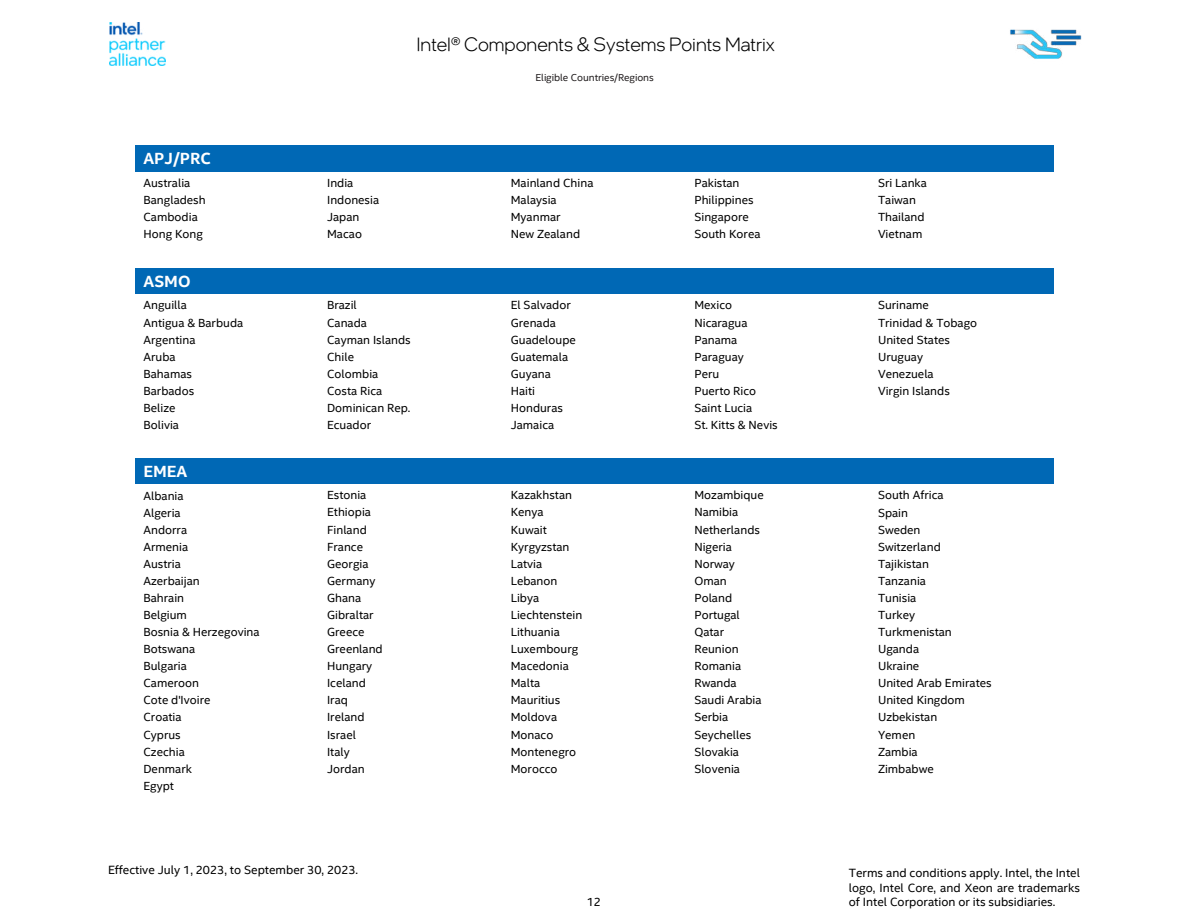
<style>
.page{position:relative;width:1188px;height:918px;background:#fff}
.page>*{position:absolute;margin:0;border:0;box-sizing:border-box;transform-origin:0 0}
.t1{font:300 19.5px "Intel One Display";color:#000}
.t2{font:700 16.2px "Intel Clear";color:#fff}
.t3{font:12px/14.4px "Intel Clear";color:#000;text-align:justify}
.t4{font:11.85px/17.1px "Intel Clear";color:#000}
.t5{font:10.05px "Intel Clear";letter-spacing:-.005em;color:#231f20}
.s1{font-style:inherit}
</style>
<div class="page">
<img style="left:110px;top:22px;width:56px;height:44px">
<img style="left:1010px;top:29px;width:72px;height:30px">
<div style="left:136px;top:268px;width:918px;height:26px;background:#0068b5"></div>
<div style="left:136px;top:458px;width:918px;height:26px;background:#0068b5"></div>
<div style="left:136px;top:146px;width:918px;height:25px;background:#0068b5"></div>
<h1 class="t1" style="left:416px;top:32px;width:360px">Intel® Components &amp; Systems Points Matrix</h1>
<p class="t5" style="left:536px;top:71px;width:120px">Eligible Countries/Regions</p>
<h2 class="t2" style="left:144px;top:152px;width:69px">APJ/PRC</h2>
<p class="t4" style="left:144px;top:174px;width:48px">Australia</p>
<p class="t4" style="left:327px;top:174px;width:28px">India</p>
<p class="t4" style="left:511px;top:174px;width:84px">Mainland China</p>
<p class="t4" style="left:694px;top:174px;width:47px">Pakistan</p>
<p class="t4" style="left:878px;top:174px;width:50px">Sri Lanka</p>
<p class="t4" style="left:144px;top:191px;width:64px">Bangladesh</p>
<p class="t4" style="left:327px;top:191px;width:54px">Indonesia</p>
<p class="t4" style="left:511px;top:191px;width:47px">Malaysia</p>
<p class="t4" style="left:694px;top:191px;width:61px">Philippines</p>
<p class="t4" style="left:878px;top:191px;width:40px">Taiwan</p>
<p class="t4" style="left:144px;top:208px;width:56px">Cambodia</p>
<p class="t4" style="left:327px;top:208px;width:34px">Japan</p>
<p class="t4" style="left:511px;top:208px;width:51px">Myanmar</p>
<p class="t4" style="left:694px;top:208px;width:56px">Singapore</p>
<p class="t4" style="left:878px;top:208px;width:48px">Thailand</p>
<p class="t4" style="left:144px;top:225px;width:61px">Hong Kong</p>
<p class="t4" style="left:327px;top:225px;width:36px">Macao</p>
<p class="t4" style="left:511px;top:225px;width:71px">New Zealand</p>
<p class="t4" style="left:694px;top:225px;width:68px">South Korea</p>
<p class="t4" style="left:878px;top:225px;width:46px">Vietnam</p>
<h2 class="t2" style="left:144px;top:275px;width:49px">ASMO</h2>
<p class="t4" style="left:144px;top:297px;width:101px">Anguilla<br>Antigua &amp; Barbuda<br>Argentina<br>Aruba<br>Bahamas<br>Barbados<br>Belize<br>Bolivia</p>
<h2 class="t2" style="left:144px;top:465px;width:45px">EMEA</h2>
<p class="t4" style="left:143px;top:487px;width:118px">Albania<br>Algeria<br>Andorra<br>Armenia<br>Austria<br>Azerbaijan<br>Bahrain<br>Belgium<br>Bosnia &amp; Herzegovina<br>Botswana<br>Bulgaria<br>Cameroon<br>Cote d'Ivoire<br>Croatia<br>Cyprus<br>Czechia<br>Denmark<br>Egypt</p>
<p class="t4" style="left:327px;top:297px;width:31px">Brazil</p>
<p class="t4" style="left:511px;top:297px;width:62px">El Salvador</p>
<p class="t4" style="left:694px;top:297px;width:39px">Mexico</p>
<p class="t4" style="left:327px;top:314px;width:41px">Canada</p>
<p class="t4" style="left:511px;top:314px;width:47px">Grenada</p>
<p class="t4" style="left:694px;top:314px;width:55px">Nicaragua</p>
<p class="t4" style="left:327px;top:331px;width:85px">Cayman Islands</p>
<p class="t4" style="left:511px;top:331px;width:67px">Guadeloupe</p>
<p class="t4" style="left:694px;top:331px;width:45px">Panama</p>
<p class="t4" style="left:327px;top:348px;width:28px">Chile</p>
<p class="t4" style="left:511px;top:348px;width:59px">Guatemala</p>
<p class="t4" style="left:694px;top:348px;width:51px">Paraguay</p>
<p class="t4" style="left:327px;top:365px;width:53px">Colombia</p>
<p class="t4" style="left:511px;top:365px;width:42px">Guyana</p>
<p class="t4" style="left:694px;top:365px;width:26px">Peru</p>
<p class="t4" style="left:327px;top:382px;width:57px">Costa Rica</p>
<p class="t4" style="left:511px;top:382px;width:26px">Haiti</p>
<p class="t4" style="left:694px;top:382px;width:63px">Puerto Rico</p>
<p class="t4" style="left:327px;top:399px;width:85px">Dominican Rep.</p>
<p class="t4" style="left:511px;top:399px;width:54px">Honduras</p>
<p class="t4" style="left:694px;top:399px;width:59px">Saint Lucia</p>
<p class="t4" style="left:327px;top:417px;width:45px">Ecuador</p>
<p class="t4" style="left:511px;top:417px;width:45px">Jamaica</p>
<p class="t4" style="left:694px;top:417px;width:85px">St. Kitts &amp; Nevis</p>
<p class="t4" style="left:327px;top:487px;width:41px">Estonia</p>
<p class="t4" style="left:511px;top:487px;width:63px">Kazakhstan</p>
<p class="t4" style="left:694px;top:487px;width:71px">Mozambique</p>
<p class="t4" style="left:327px;top:504px;width:45px">Ethiopia</p>
<p class="t4" style="left:511px;top:504px;width:34px">Kenya</p>
<p class="t4" style="left:694px;top:504px;width:45px">Namibia</p>
<p class="t4" style="left:327px;top:521px;width:41px">Finland</p>
<p class="t4" style="left:511px;top:521px;width:38px">Kuwait</p>
<p class="t4" style="left:694px;top:521px;width:67px">Netherlands</p>
<p class="t4" style="left:327px;top:538px;width:37px">France</p>
<p class="t4" style="left:511px;top:538px;width:60px">Kyrgyzstan</p>
<p class="t4" style="left:694px;top:538px;width:39px">Nigeria</p>
<p class="t4" style="left:327px;top:555px;width:43px">Georgia</p>
<p class="t4" style="left:511px;top:555px;width:33px">Latvia</p>
<p class="t4" style="left:694px;top:555px;width:42px">Norway</p>
<p class="t4" style="left:327px;top:572px;width:50px">Germany</p>
<p class="t4" style="left:511px;top:572px;width:48px">Lebanon</p>
<p class="t4" style="left:694px;top:572px;width:34px">Oman</p>
<p class="t4" style="left:327px;top:589px;width:36px">Ghana</p>
<p class="t4" style="left:511px;top:589px;width:30px">Libya</p>
<p class="t4" style="left:694px;top:589px;width:39px">Poland</p>
<p class="t4" style="left:327px;top:606px;width:48px">Gibraltar</p>
<p class="t4" style="left:511px;top:606px;width:73px">Liechtenstein</p>
<p class="t4" style="left:694px;top:606px;width:47px">Portugal</p>
<p class="t4" style="left:327px;top:624px;width:39px">Greece</p>
<p class="t4" style="left:511px;top:624px;width:51px">Lithuania</p>
<p class="t4" style="left:694px;top:624px;width:31px">Qatar</p>
<p class="t4" style="left:327px;top:641px;width:57px">Greenland</p>
<p class="t4" style="left:511px;top:641px;width:69px">Luxembourg</p>
<p class="t4" style="left:694px;top:641px;width:46px">Reunion</p>
<p class="t4" style="left:327px;top:658px;width:47px">Hungary</p>
<p class="t4" style="left:511px;top:658px;width:60px">Macedonia</p>
<p class="t4" style="left:694px;top:658px;width:48px">Romania</p>
<p class="t4" style="left:327px;top:675px;width:40px">Iceland</p>
<p class="t4" style="left:511px;top:675px;width:31px">Malta</p>
<p class="t4" style="left:694px;top:675px;width:44px">Rwanda</p>
<p class="t4" style="left:327px;top:692px;width:22px">Iraq</p>
<p class="t4" style="left:511px;top:692px;width:51px">Mauritius</p>
<p class="t4" style="left:694px;top:692px;width:69px">Saudi Arabia</p>
<p class="t4" style="left:327px;top:709px;width:39px">Ireland</p>
<p class="t4" style="left:511px;top:709px;width:48px">Moldova</p>
<p class="t4" style="left:694px;top:709px;width:35px">Serbia</p>
<p class="t4" style="left:327px;top:726px;width:30px">Israel</p>
<p class="t4" style="left:511px;top:726px;width:44px">Monaco</p>
<p class="t4" style="left:694px;top:726px;width:58px">Seychelles</p>
<p class="t4" style="left:327px;top:743px;width:24px">Italy</p>
<p class="t4" style="left:511px;top:743px;width:67px">Montenegro</p>
<p class="t4" style="left:694px;top:743px;width:46px">Slovakia</p>
<p class="t4" style="left:327px;top:760px;width:39px">Jordan</p>
<p class="t4" style="left:511px;top:760px;width:48px">Morocco</p>
<p class="t4" style="left:694px;top:760px;width:47px">Slovenia</p>
<p class="t3" style="left:108px;top:863px;width:252px">Effective July 1, 2023, to September 30, 2023.</p>
<p class="t3" style="left:587px;top:895px;width:16px">1<span class="s1">2</span></p>
<p class="t4" style="left:878px;top:297px;width:101px">Suriname<br>Trinidad &amp; Tobago<br>United States<br>Uruguay<br>Venezuela<br>Virgin Islands</p>
<p class="t4" style="left:878px;top:487px;width:115px">South Africa<br>Spain<br>Sweden<br>Switzerland<br>Tajikistan<br>Tanzania<br>Tunisia<br>Turkey<br>Turkmenistan<br>Uganda<br>Ukraine<br>United Arab Emirates<br>United Kingdom<br>Uzbekistan<br>Yemen<br>Zambia<br>Zimbabwe</p>
<p class="t3" style="left:849px;top:866px;width:233px">Terms and conditions apply. Intel, the Intel logo, Intel Core, and Xeon are trademarks of Intel Corporation or its subsidiaries.</p>
</div>
